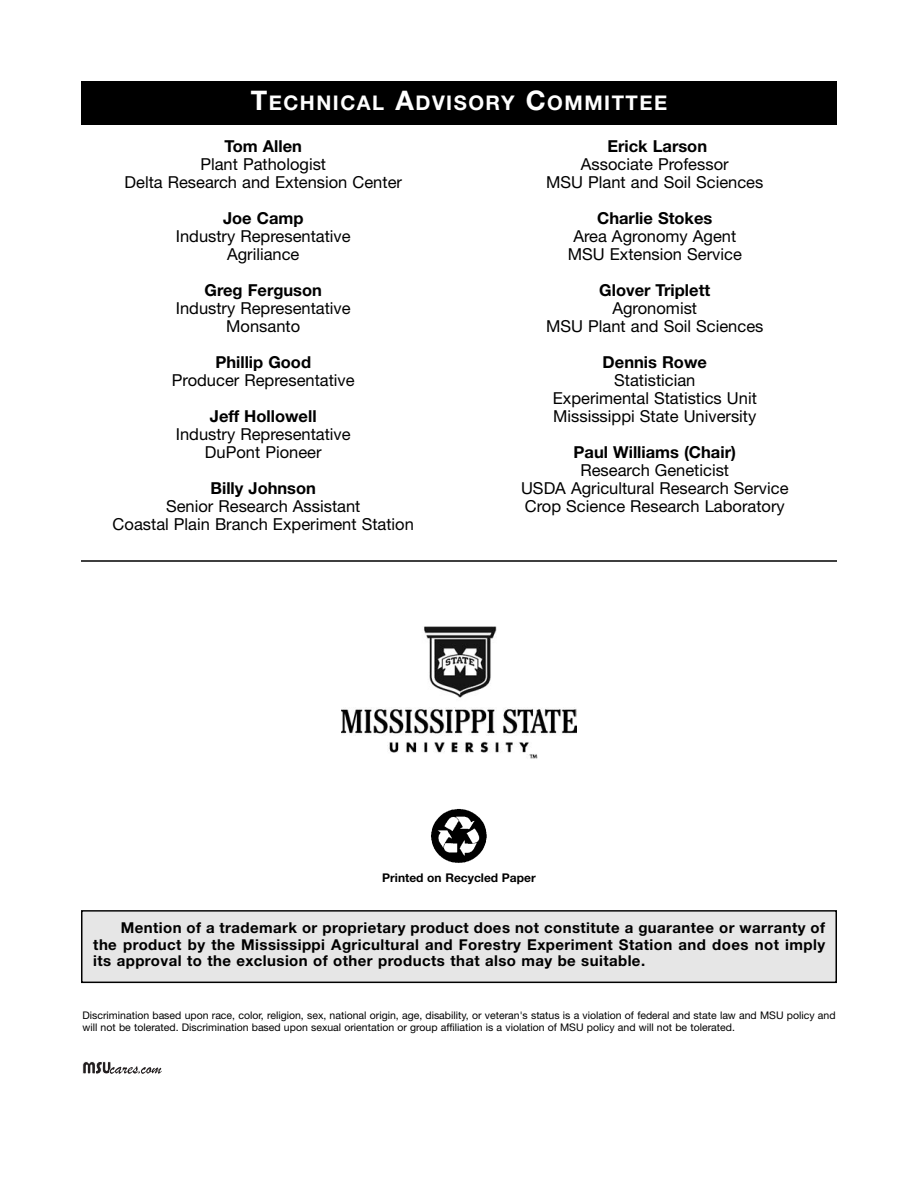
<style>
.page{position:relative;width:918px;height:1188px;background:#fff}
.page>*{position:absolute;margin:0;border:0;box-sizing:border-box;transform-origin:0 0}
.t1{font:700 20.25px "Helvetica Neue LT Std";letter-spacing:.075em;color:#fff}
.t2{font:16.5px/18px "Helvetica Neue LT Std";color:#000;text-align:center}
.t3{font:700 16.5px "Helvetica Neue LT Std";color:#000}
.t4{font:700 15px/16.5px "Helvetica Neue LT Std";letter-spacing:.03em;color:#000;text-align:justify}
.t5{font:700 12px "Helvetica Neue LT Std";color:#000}
.t6{font:10.5px/12px "Helvetica Neue LT Std";color:#000}
.s1{font-size:27px}
</style>
<div class="page">
<img style="left:341px;top:626px;width:236px;height:133px">
<img style="left:431px;top:809px;width:56px;height:54px">
<div style="left:82px;top:912px;width:753px;height:70px;background:#e6e6e6"></div>
<div style="left:81px;top:910px;width:756px;height:73px;border:2px solid #000"></div>
<svg style="left:82px;top:1061px;width:80px;height:13px"></svg>
<div style="left:81px;top:81px;width:756px;height:43px;background:#000"></div>
<hr style="left:81px;top:560px;width:756px;height:2px;background:#000">
<p class="t1" style="left:251px;top:95px;width:418px"><span class="s1">T</span>ECHNICAL <span class="s1">A</span>DVISORY <span class="s1">C</span>OMMITTEE</p>
<p class="t3" style="left:225px;top:140px;width:79px">Tom Allen</p>
<p class="t2" style="left:125px;top:157px;width:279px">Plant Pathologist<br>Delta Research and Extension Center</p>
<p class="t3" style="left:223px;top:212px;width:82px">Joe Camp</p>
<p class="t2" style="left:176px;top:229px;width:176px">Industry Representative<br>Agriliance</p>
<p class="t3" style="left:205px;top:284px;width:119px">Greg Ferguson</p>
<p class="t2" style="left:176px;top:301px;width:176px">Industry Representative<br>Monsanto</p>
<p class="t3" style="left:215px;top:356px;width:97px">Phillip Good</p>
<p class="t2" style="left:172px;top:373px;width:184px">Producer Representative</p>
<p class="t3" style="left:210px;top:410px;width:108px">Jeff Hollowell</p>
<p class="t2" style="left:176px;top:427px;width:176px">Industry Representative<br>DuPont Pioneer</p>
<p class="t3" style="left:211px;top:482px;width:107px">Billy Johnson</p>
<p class="t2" style="left:113px;top:499px;width:303px">Senior Research Assistant<br>Coastal Plain Branch Experiment Station</p>
<p class="t3" style="left:607px;top:140px;width:101px">Erick Larson</p>
<p class="t2" style="left:546px;top:157px;width:219px">Associate Professor<br>MSU Plant and Soil Sciences</p>
<p class="t3" style="left:597px;top:212px;width:117px">Charlie Stokes</p>
<p class="t2" style="left:568px;top:229px;width:176px">Area Agronomy Agent<br>MSU Extension Service</p>
<p class="t3" style="left:599px;top:284px;width:113px">Glover Triplett</p>
<p class="t2" style="left:546px;top:301px;width:219px">Agronomist<br>MSU Plant and Soil Sciences</p>
<p class="t3" style="left:603px;top:356px;width:106px">Dennis Rowe</p>
<p class="t2" style="left:553px;top:373px;width:206px">Statistician<br>Experimental Statistics Unit<br>Mississippi State University</p>
<p class="t3" style="left:574px;top:446px;width:164px">Paul Williams (Chair)</p>
<p class="t2" style="left:521px;top:463px;width:269px">Research Geneticist<br>USDA Agricultural Research Service<br>Crop Science Research Laboratory</p>
<p class="t5" style="left:382px;top:874px;width:155px">Printed on Recycled Paper</p>
<p class="t4" style="left:93px;top:921px;width:733px;text-indent:27px">Mention of a trademark or proprietary product does not constitute a guarantee or warranty of the product by the Mississippi Agricultural and Forestry Experiment Station and does not imply its approval to the exclusion of other products that also may be suitable.</p>
<p class="t6" style="left:82px;top:1011px;width:755px">Discrimination based upon race, color, religion, sex, national origin, age, disability, or veteran's status is a violation of federal and state law and MSU policy and will not be tolerated. Discrimination based upon sexual orientation or group affiliation is a violation of MSU policy and will not be tolerated.</p>
</div>
